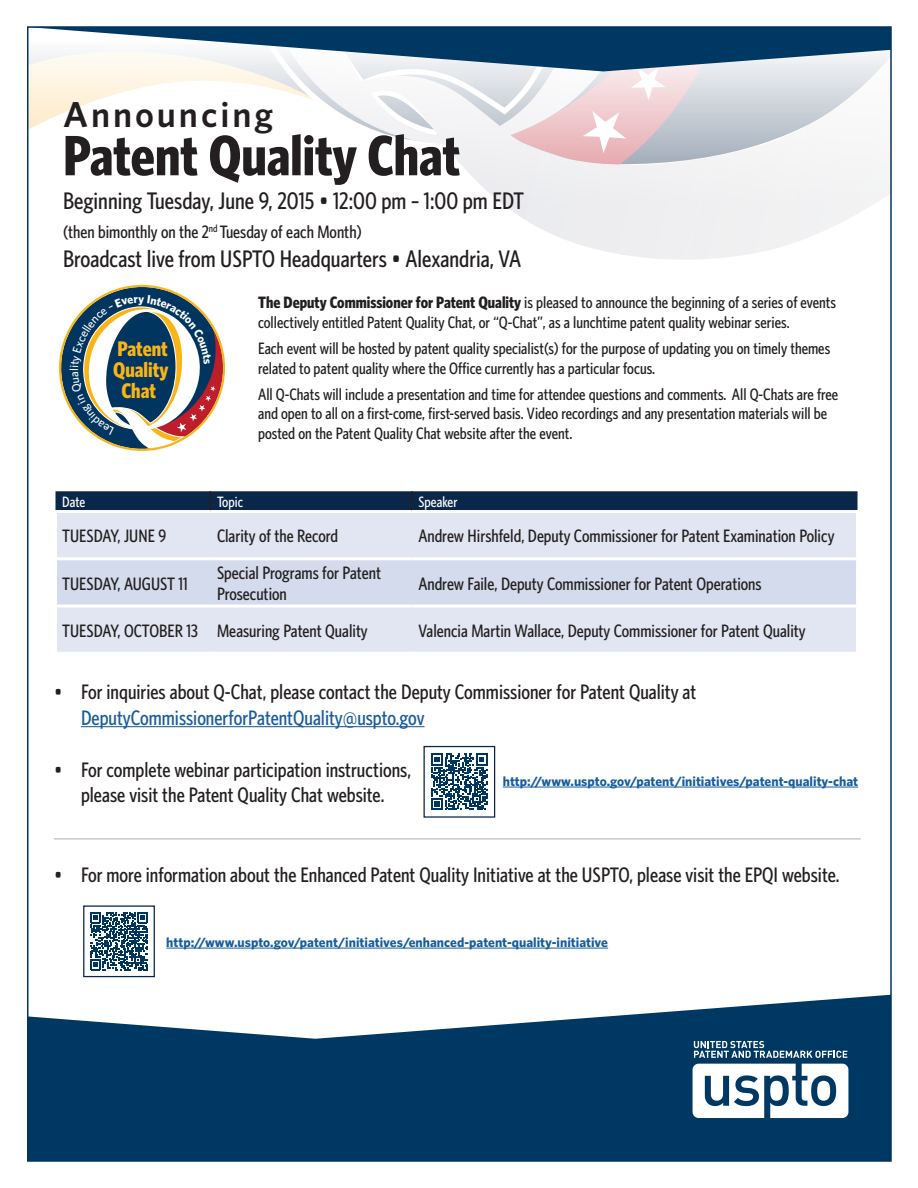
<style>
.page{position:relative;width:918px;height:1188px;background:#fff}
.page>*{position:absolute;margin:0;border:0;box-sizing:border-box;transform-origin:0 0}
.t1{font:700 57px "Whitney Condensed";color:#231f20}
.t2{font:600 36px "Whitney";letter-spacing:.08em;color:#231f20}
.t3{font:500 24px "Whitney Condensed";color:#231f20}
.t4{font:700 21.15px/21.1px "Whitney Condensed";color:#fbb416;text-align:center}
.t5{font:500 21px/25.2px "Whitney Condensed";color:#231f20}
.t6{font:500 18px/21.6px "Whitney Condensed";color:#231f20}
.t7{font:500 16.5px/19.5px "Whitney Condensed";color:#231f20}
.t8{font:500 15px "Whitney Condensed";color:#fff}
.t9{font:700 13.5px "Whitney";color:#175d9e}
.s1{font-weight:700}
.s2{color:#175d9e}
</style>
<div class="page">
<svg style="left:462px;top:165px;width:427px;height:95px"></svg>
<svg style="left:30px;top:29px;width:859px;height:136px"></svg>
<svg style="left:30px;top:995px;width:859px;height:164px;fill:#003864"></svg>
<svg style="left:693px;top:1064px;width:155px;height:54px"></svg>
<svg style="left:694px;top:1041px;width:153px;height:17px;background:#476f8f"></svg>
<div style="left:57px;top:513px;width:799px;height:139px;background:#e2e6f2"></div>
<div style="left:57px;top:560px;width:799px;height:45px;background:#d4dbec"></div>
<div style="left:56px;top:491px;width:802px;height:19px;background:#0a274a"></div>
<hr style="left:54px;top:557px;width:156px;height:3px;background:#fff">
<hr style="left:210px;top:557px;width:202px;height:3px;background:#fff">
<hr style="left:412px;top:557px;width:447px;height:3px;background:#fff">
<hr style="left:54px;top:605px;width:156px;height:3px;background:#fff">
<hr style="left:210px;top:605px;width:202px;height:3px;background:#fff">
<hr style="left:412px;top:605px;width:447px;height:3px;background:#fff">
<hr style="left:81px;top:726px;width:344px;height:1px;background:#175d9e">
<svg style="left:431px;top:753px;width:57px;height:57px"></svg>
<div style="left:424px;top:746px;width:71px;height:72px;border:1px solid #0a274a"></div>
<hr style="left:503px;top:787px;width:355px;height:1px;background:#175d9e">
<hr style="left:54px;top:838px;width:807px;height:2px;background:#c7c8ca">
<svg style="left:90px;top:912px;width:58px;height:58px"></svg>
<div style="left:83px;top:905px;width:72px;height:72px;border:1px solid #0a274a"></div>
<hr style="left:166px;top:948px;width:442px;height:1px;background:#175d9e">
<svg style="left:59px;top:284px;width:167px;height:167px"></svg>
<p class="t2" style="left:63px;top:90px;width:211px">Announcing</p>
<p class="t1" style="left:63px;top:119px;width:399px">Patent Quality Chat</p>
<p class="t3" style="left:63px;top:186px;width:462px">Beginning Tuesday, June 9, 2015 • 12:00 pm – 1:00 pm EDT</p>
<p class="t6" style="left:63px;top:221px;width:300px">(then bimonthly on the 2<sup>nd</sup> Tuesday of each Month)</p>
<p class="t3" style="left:63px;top:244px;width:459px">Broadcast live from USPTO Headquarters • Alexandria, VA</p>
<p class="t4" style="left:113px;top:337px;width:57px">Patent<br>Quality<br>Chat</p>
<p class="t7" style="left:258px;top:292px;width:580px"><span class="s1">The Deputy Commissioner for Patent Quality</span> is pleased to announce the beginning of a series of events collectively entitled Patent Quality Chat, or “Q-Chat”, as a lunchtime patent quality webinar series.</p>
<p class="t7" style="left:258px;top:338px;width:574px">Each event will be hosted by patent quality specialist(s) for the purpose of updating you on timely themes related to patent quality where the Office currently has a particular focus.</p>
<p class="t7" style="left:258px;top:384px;width:582px">All Q-Chats will include a presentation and time for attendee questions and comments. All Q-Chats are free and open to all on a first-come, first-served basis. Video recordings and any presentation materials will be posted on the Patent Quality Chat website after the event.</p>
<p class="t8" style="left:62px;top:492px;width:25px">Date</p>
<p class="t8" style="left:217px;top:492px;width:28px">Topic</p>
<p class="t8" style="left:418px;top:492px;width:41px">Speaker</p>
<p class="t6" style="left:62px;top:525px;width:105px">TUESDAY, JUNE 9</p>
<p class="t6" style="left:217px;top:525px;width:123px">Clarity of the Record</p>
<p class="t6" style="left:418px;top:525px;width:418px">Andrew Hirshfeld, Deputy Commissioner for Patent Examination Policy</p>
<p class="t6" style="left:62px;top:572px;width:127px">TUESDAY, AUGUST 11</p>
<p class="t6" style="left:217px;top:561px;width:166px">Special Programs for Patent<br>Prosecution</p>
<p class="t6" style="left:418px;top:572px;width:345px">Andrew Faile, Deputy Commissioner for Patent Operations</p>
<p class="t6" style="left:62px;top:619px;width:137px">TUESDAY, OCTOBER 13</p>
<p class="t6" style="left:217px;top:619px;width:152px">Measuring Patent Quality</p>
<p class="t6" style="left:418px;top:619px;width:389px">Valencia Martin Wallace, Deputy Commissioner for Patent Quality</p>
<p class="t5" style="left:81px;top:679px;width:617px;text-indent:-27px">• For inquiries about Q-Chat, please contact the Deputy Commissioner for Patent Quality at<br><span class="s2">DeputyCommissionerforPatentQuality@uspto.gov</span></p>
<p class="t5" style="left:54px;top:756px;width:359px;text-align:center">• For complete webinar participation instructions, please visit the Patent Quality Chat website.</p>
<p class="t9" style="left:503px;top:772px;width:357px">http://www.uspto.gov/patent/initiatives/patent-quality-chat</p>
<p class="t5" style="left:54px;top:861px;width:787px">• For more information about the Enhanced Patent Quality Initiative at the USPTO, please visit the EPQI website.</p>
<p class="t9" style="left:166px;top:933px;width:443px">http://www.uspto.gov/patent/initiatives/enhanced-patent-quality-initiative</p>
</div>
